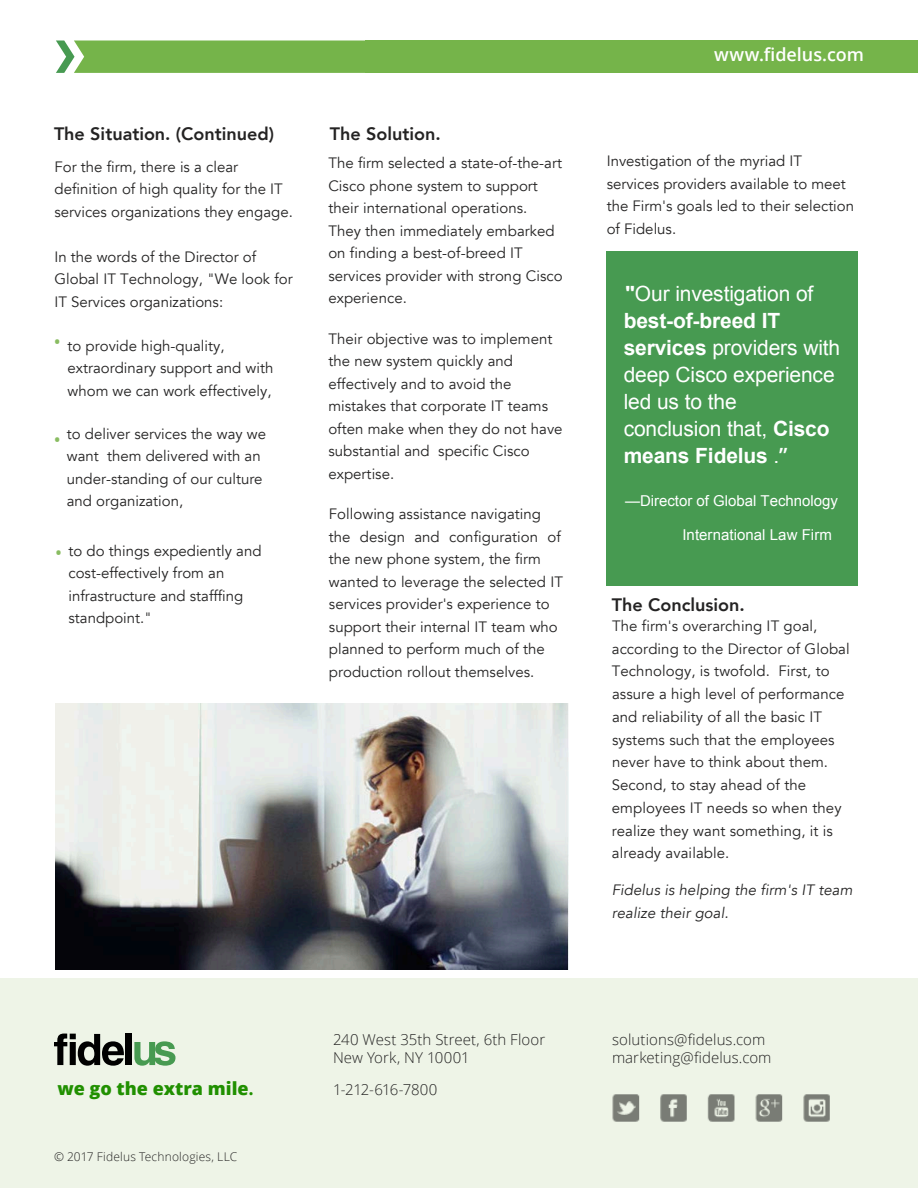
<style>
.page{position:relative;width:918px;height:1188px;background:#fff}
.page>*{position:absolute;margin:0;border:0;box-sizing:border-box;transform-origin:0 0}
.t1{font:21px/26.8px "Arial";letter-spacing:-.005em;color:#fff}
.t2{font:800 18px "Avenir";color:#242323}
.t3{font:800 18px "Open Sans";color:#209000}
.t4{font:600 18px "Open Sans";color:#fff}
.t5{font:15px/22.5px "Avenir";letter-spacing:.005em;color:#242323}
.t6{font:300 15px/18px "Open Sans";letter-spacing:.005em;color:#242323}
.t7{font:italic 15px/22.8px "Avenir";letter-spacing:.005em;color:#242323}
.t8{font:15px "Arial";color:#fff}
.t9{font:300 15px "Open Sans";letter-spacing:-.025em;color:#242323}
.t10{font:700 15px "Open Sans";color:#89bc61}
.t11{font:300 12px "Open Sans";letter-spacing:.015em;color:#242323}
.s1{font-weight:700}
.s2{font-family:"Open Sans";font-weight:600}
.s3{font-family:"Minion Pro";font-weight:700;font-size:21px}
</style>
<div class="page">
<div style="left:0;top:978px;width:918px;height:210px;background:#eef4e7"></div>
<div style="left:126px;top:1034px;width:6px;height:31px;background:#000"></div>
<svg style="left:54px;top:1034px;width:70px;height:32px"></svg>
<svg style="left:134px;top:1041px;width:41px;height:25px"></svg>
<img style="left:612px;top:1095px;width:218px;height:27px">
<div style="left:365px;top:40px;width:553px;height:33px;background:#75b44a"></div>
<svg style="left:56px;top:40px;width:309px;height:33px;background:#7cb855"></svg>
<div style="left:606px;top:251px;width:252px;height:335px;background:#479a51"></div>
<img style="left:56px;top:704px;width:512px;height:265px">
<p class="t2" style="left:54px;top:119px;width:222px">The Situation. (Continued)</p>
<p class="t5" style="left:55px;top:156px;width:240px">For the firm, there is a clear definition of high quality for the IT services organizations they engage.</p>
<p class="t5" style="left:55px;top:246px;width:240px">In the words of the Director of<br>Global IT Technology, "We look for<br>IT Services organizations:</p>
<p class="t5" style="left:68px;top:335px;width:207px;text-indent:-13px"><sup>•</sup> to provide high-quality, extraordinary support and with whom we can work effectively,</p>
<p class="t5" style="left:67px;top:422px;width:201px">to deliver services the way we want them delivered with an under-standing of our culture and organization,</p>
<p class="t10" style="left:54px;top:429px;width:7px">•</p>
<p class="t5" style="left:69px;top:540px;width:195px">to do things expediently and cost-effectively from an infrastructure and stafffing standpoint."</p>
<p class="t10" style="left:56px;top:542px;width:7px">•</p>
<p class="t2" style="left:330px;top:120px;width:112px">The Solution.</p>
<p class="t5" style="left:328px;top:152px;width:236px">The firm selected a state-of-the-art<br>Cisco phone system to support their international operations.<br>They then immediately embarked on finding a best-of-breed IT services provider with strong Cisco experience.</p>
<p class="t5" style="left:328px;top:327px;width:236px">Their objective was to implement the new system quickly and effectively and to avoid the mistakes that corporate IT teams often make when they do not have substantial and specific Cisco expertise.</p>
<p class="t5" style="left:329px;top:503px;width:236px">Following assistance navigating the design and configuration of the new phone system, the firm wanted to leverage the selected IT services provider's experience to support their internal IT team who planned to perform much of the production rollout themselves.</p>
<p class="t4" style="left:714px;top:43px;width:151px">www.fidelus.com</p>
<p class="t5" style="left:607px;top:150px;width:249px">Investigation of the myriad IT services providers available to meet the Firm's goals led to their selection of Fidelus.</p>
<h1 class="t1" style="left:624px;top:281px;width:218px"><span class="s1">"</span>Our investigation of <span class="s1">best-of-breed IT services</span> providers with deep Cisco experience led us to the<br>conclusion that, <span class="s1">Cisco means Fidelus</span> .<span class="s2">”</span></h1>
<p class="t8" style="left:625px;top:491px;width:215px">—Director of Global Technology</p>
<p class="t8" style="left:682px;top:525px;width:151px">International Law Firm</p>
<p class="t2" style="left:612px;top:591px;width:134px">The Conclusion.</p>
<p class="t5" style="left:612px;top:615px;width:240px">The firm's overarching IT goal, according to the Director of Global<br>Technology, is twofold. First, to assure a high level of performance and reliability of all the basic IT systems such that the employees never have to think about them.<br>Second, to stay ahead of the employees IT needs so when they realize they want something, it is already available.</p>
<p class="t7" style="left:612px;top:879px;width:242px">Fidelus is helping the firm's IT team realize their goal.</p>
<p class="t3" style="left:57px;top:1075px;width:198px">we go the extra mile<span class="s3">.</span></p>
<p class="t11" style="left:54px;top:1148px;width:185px">© 2017 Fidelus Technologies, LLC</p>
<p class="t6" style="left:333px;top:1030px;width:214px">240 West 35th Street, 6th Floor<br>New York, NY 10001</p>
<p class="t9" style="left:333px;top:1079px;width:106px">1-212-616-7800</p>
<p class="t6" style="left:612px;top:1030px;width:161px">solutions@fidelus.com marketing@fidelus.com</p>
</div>
